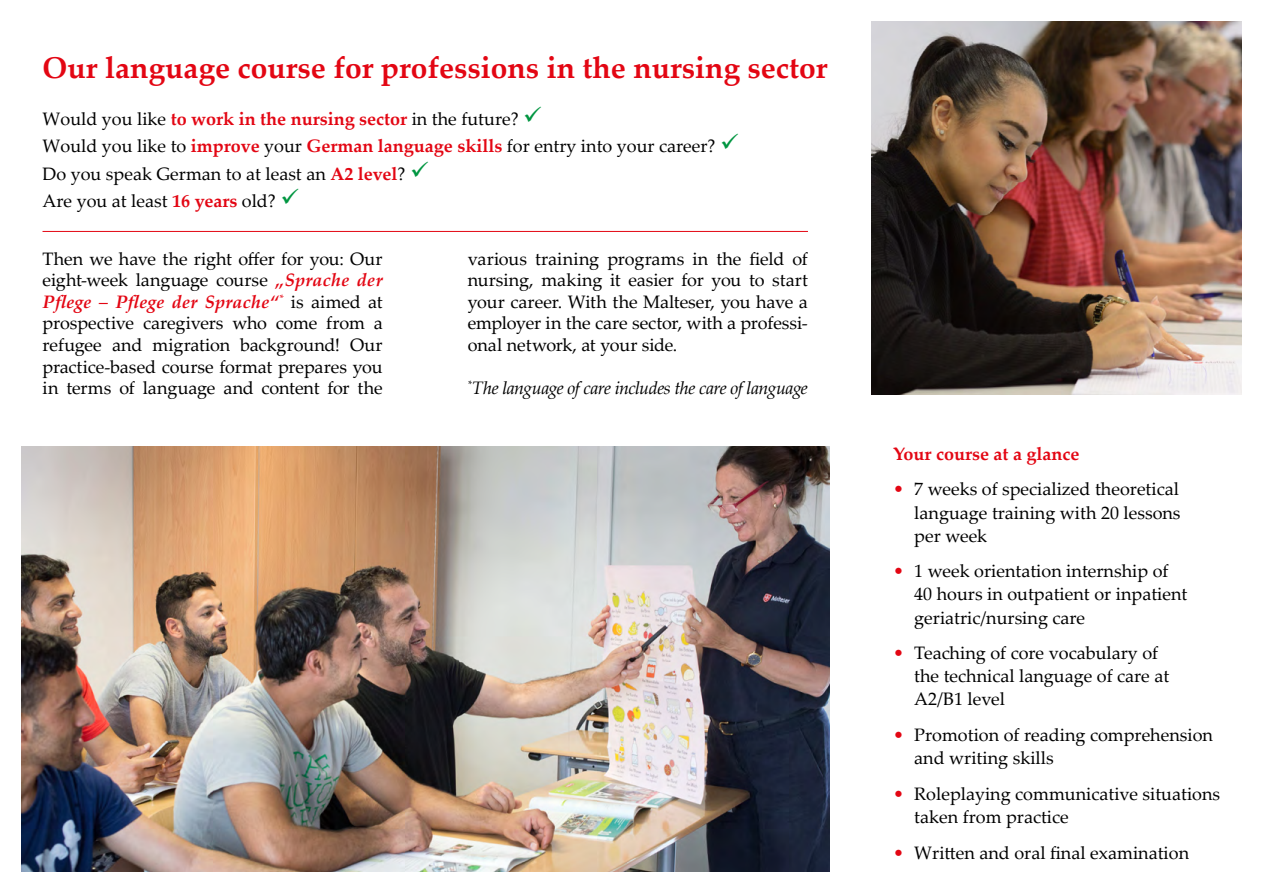
<style>
.page{position:relative;width:1263px;height:893px;background:#fff}
.page>*{position:absolute;margin:0;border:0;box-sizing:border-box;transform-origin:0 0}
.t1{font:700 30px "Palatino Linotype";color:#e30613}
.t2{font:18px/21.6px "Palatino Linotype";color:#000}
.t3{font:italic 18px "Palatino Linotype";letter-spacing:-.03em;color:#000}
.t4{font:700 18px "Palatino Linotype";color:#e30613}
.s1{font-weight:700;color:#e30613}
.s2{color:#009641}
.s3{font-weight:700;font-style:italic;color:#e30613}
.s4{color:#e30613}
</style>
<div class="page">
<img style="left:21px;top:446px;width:808px;height:426px">
<img style="left:872px;top:21px;width:370px;height:373px">
<hr style="left:43px;top:231px;width:765px;height:1px;background:#e30613">
<p class="t1" style="left:43px;top:46px;width:786px">Our language course for professions in the nursing sector</p>
<p class="t2" style="left:43px;top:107px;width:501px">Would you like <span class="s1">to work in the nursing sector</span> in the future? <span class="s2">✓</span></p>
<p class="t2" style="left:43px;top:135px;width:698px">Would you like to <span class="s1">improve</span> your <span class="s1">German language skills</span> for entry into your career? <span class="s2">✓</span></p>
<p class="t2" style="left:43px;top:162px;width:388px">Do you speak German to at least an <span class="s1">A2 level</span>? <span class="s2">✓</span></p>
<p class="t2" style="left:43px;top:189px;width:258px">Are you at least <span class="s1">16 years</span> old? <span class="s2">✓</span></p>
<p class="t2" style="left:43px;top:247px;width:342px;text-align:justify">Then we have the right offer for you: Our eight-week language course <span class="s3">„Sprache der Pflege – Pflege der Sprache“</span><sup>*</sup> is aimed at prospective caregivers who come from a refugee and migration background! Our practice-based course format prepares you in terms of language and content for the</p>
<p class="t2" style="left:468px;top:247px;width:342px;text-align:justify">various training programs in the field of nursing, making it easier for you to start your career. With the Malteser, you have a employer in the care sector, with a professi&shy;onal network, at your side.</p>
<p class="t3" style="left:468px;top:375px;width:342px"><sup>*</sup>The language of care includes the care of language</p>
<p class="t4" style="left:893px;top:441px;width:188px">Your course at a glance</p>
<p class="t2" style="left:914px;top:477px;width:268px;line-height:23.1px;text-align:justify;text-indent:-21px"><span class="s4">•</span> 7 weeks of specialized theoretical language training with 20 lessons per week</p>
<p class="t2" style="left:914px;top:559px;width:275px;line-height:23.1px;text-indent:-21px"><span class="s4">•</span> 1 week orientation internship of<br>40 hours in outpatient or inpatient geriatric/nursing care</p>
<p class="t2" style="left:914px;top:641px;width:256px;line-height:23.1px;text-indent:-21px"><span class="s4">•</span> Teaching of core vocabulary of the technical language of care at<br>A2/B1 level</p>
<p class="t2" style="left:914px;top:723px;width:300px;line-height:23.1px;text-indent:-21px"><span class="s4">•</span> Promotion of reading comprehension and writing skills</p>
<p class="t2" style="left:914px;top:782px;width:307px;line-height:23.1px;text-indent:-21px"><span class="s4">•</span> Roleplaying communicative situations taken from practice</p>
<p class="t2" style="left:893px;top:841px;width:298px"><span class="s4">•</span> Written and oral final examination</p>
</div>
